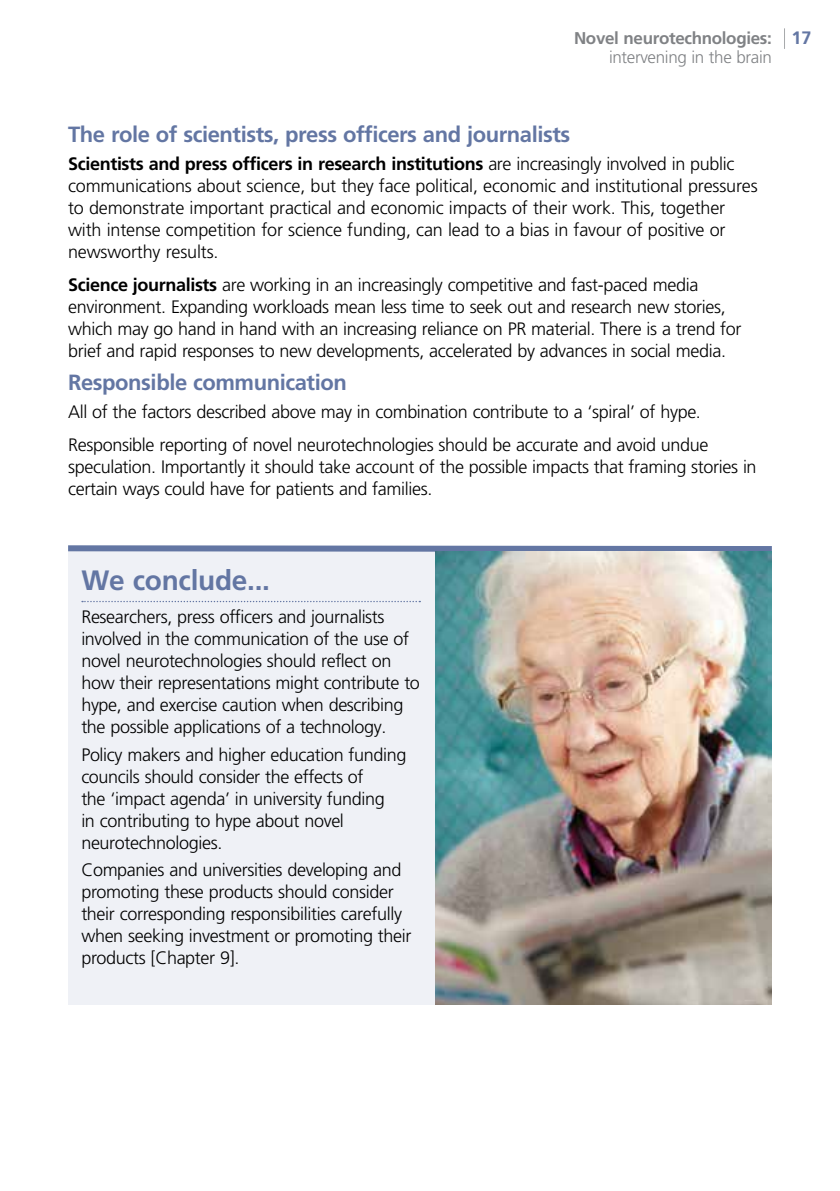
<style>
.page{position:relative;width:840px;height:1191px;background:#fff}
.page>*{position:absolute;margin:0;border:0;box-sizing:border-box;transform-origin:0 0}
.t1{font:700 28px "Frutiger";letter-spacing:-.01em;color:#6376a3}
.t2{font:700 22px "Frutiger";letter-spacing:-.02em;color:#6376a3}
.t3{font:300 18px/22px "Frutiger";letter-spacing:-.02em;color:#000}
.t4{font:700 17px/19px "Frutiger";letter-spacing:-.02em;color:#808285;text-align:center}
.s1{font-size:18px;color:#6376a3}
.s2{font-weight:300}
.s3{font-weight:700}
</style>
<div class="page">
<div style="left:68px;top:552px;width:658px;height:452px;background:#eff1f6"></div>
<svg style="left:82px;top:601px;width:338px;height:1px"></svg>
<svg style="left:68px;top:545px;width:704px;height:10px"></svg>
<img style="left:435px;top:551px;width:336px;height:453px">
<p class="t4" style="left:573px;top:28px;width:239px">Novel neurotechnologies: <span class="s1">17 </span><span class="s2">intervening in the brain</span></p>
<p class="t2" style="left:68px;top:121px;width:503px">The role of scientists, press officers and journalists</p>
<p class="t3" style="left:68px;top:152px;width:690px"><span class="s3">Scientists and press officers in research institutions</span> are increasingly involved in public communications about science, but they face political, economic and institutional pressures to demonstrate important practical and economic impacts of their work. This, together with intense competition for science funding, can lead to a bias in favour of positive or newsworthy results.</p>
<p class="t3" style="left:68px;top:274px;width:674px"><span class="s3">Science journalists</span> are working in an increasingly competitive and fast-paced media environment. Expanding workloads mean less time to seek out and research new stories, which may go hand in hand with an increasing reliance on PR material. There is a trend for brief and rapid responses to new developments, accelerated by advances in social media.</p>
<p class="t2" style="left:68px;top:370px;width:280px">Responsible communication</p>
<p class="t3" style="left:68px;top:395px;width:641px;line-height:33.4px">All of the factors described above may in combination contribute to a ‘spiral’ of hype.<br>Responsible reporting of novel neurotechnologies should be accurate and avoid undue</p>
<p class="t3" style="left:68px;top:456px;width:689px">speculation. Importantly it should take account of the possible impacts that framing stories in certain ways could have for patients and families.</p>
<h1 class="t1" style="left:81px;top:563px;width:190px">We conclude...</h1>
<p class="t3" style="left:81px;top:605px;width:340px">Researchers, press officers and journalists involved in the communication of the use of novel neurotechnologies should reflect on how their representations might contribute to hype, and exercise caution when describing the possible applications of a technology.</p>
<p class="t3" style="left:81px;top:743px;width:326px">Policy makers and higher education funding councils should consider the effects of<br>the ‘impact agenda’ in university funding<br>in contributing to hype about novel neurotechnologies.</p>
<p class="t3" style="left:81px;top:859px;width:331px">Companies and universities developing and promoting these products should consider their corresponding responsibilities carefully when seeking investment or promoting their products [Chapter 9].</p>
</div>
